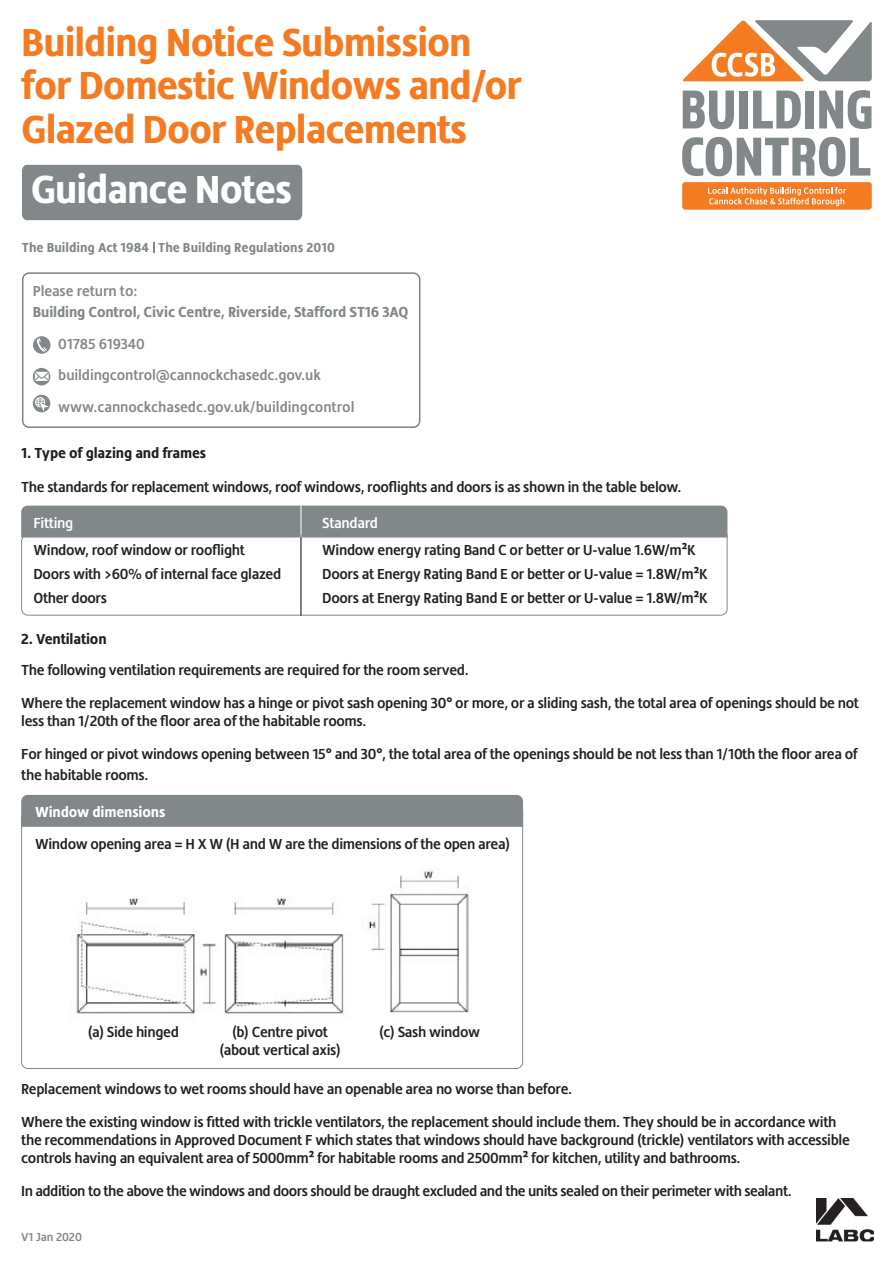
<style>
.page{position:relative;width:893px;height:1263px;background:#fff}
.page>*{position:absolute;margin:0;border:0;box-sizing:border-box;transform-origin:0 0}
.t1{font:700 40.35px/43.5px "Hedley New";letter-spacing:-.025em;color:#f47b21}
.t2{font:700 40.35px "Hedley New";letter-spacing:-.025em;color:#fff}
.t3{font:500 15px/18px "Hedley New";letter-spacing:-.025em;color:#231f20}
.t4{font:500 15px/31.5px "Hedley New";letter-spacing:-.01em;color:#828789}
.t5{font:700 15px "Hedley New";letter-spacing:-.01em;color:#828789}
.t6{font:700 15px "Hedley New";letter-spacing:-.01em;color:#231f20}
.t7{font:700 15px "Hedley New";letter-spacing:-.01em;color:#fff}
.t8{font:500 15px "Hedley New";letter-spacing:-.025em;color:#fff}
.t9{font:700 13.5px "Hedley New";color:#828789}
.t10{font:500 12px "Hedley New";letter-spacing:-.01em;color:#828789}
.s1{color:#fff}
.s2{font-family:"PT Sans";font-weight:700}
</style>
<div class="page">
<svg style="left:21px;top:827px;width:502px;height:242px"></svg>
<div style="left:21px;top:795px;width:502px;height:32px;background:#828789"></div>
<svg style="left:21px;top:534px;width:707px;height:82px"></svg>
<div style="left:22px;top:165px;width:280px;height:55px;background:#828789"></div>
<svg style="left:683px;top:91px;width:51px;height:38px"></svg>
<div style="left:739px;top:91px;width:9px;height:37px;background:#828789"></div>
<svg style="left:753px;top:91px;width:48px;height:37px"></svg>
<div style="left:805px;top:91px;width:9px;height:37px;background:#828789"></div>
<svg style="left:819px;top:90px;width:52px;height:39px"></svg>
<svg style="left:682px;top:137px;width:188px;height:39px"></svg>
<div style="left:682px;top:182px;width:190px;height:28px;background:#f47b21;border-radius:3px"></div>
<svg style="left:708px;top:187px;width:138px;height:19px"></svg>
<svg style="left:683px;top:20px;width:189px;height:61px"></svg>
<div style="left:22px;top:272px;width:398px;height:156px;border:2px solid #7f8182;border-radius:6px"></div>
<div style="left:33px;top:336px;width:17px;height:18px;background:#828789;border-radius:50%"></div>
<svg style="left:36px;top:338px;width:11px;height:14px"></svg>
<svg style="left:33px;top:368px;width:17px;height:17px"></svg>
<svg style="left:35px;top:372px;width:14px;height:9px"></svg>
<div style="left:33px;top:395px;width:17px;height:17px;background:#828789;border-radius:50%"></div>
<svg style="left:35px;top:397px;width:14px;height:14px"></svg>
<div style="left:21px;top:506px;width:706px;height:32px;background:#828789"></div>
<hr style="left:301px;top:535px;width:1px;height:81px;background:#000">
<hr style="left:301px;top:506px;width:1px;height:32px;background:#fff">
<img style="left:817px;top:1198px;width:57px;height:44px">
<img style="left:70px;top:867px;width:405px;height:155px">
<h1 class="t1" style="left:21px;top:22px;width:502px">Building Notice Submission for Domestic Windows and/or<br>Glazed Door Replacements</h1>
<h1 class="t2" style="left:31px;top:173px;width:263px">Guidance Notes</h1>
<p class="t9" style="left:22px;top:242px;width:314px">The Building Act 1984 The Building Regulations 2010</p>
<p class="t4" style="left:33px;top:276px;width:106px">Please return to:</p>
<p class="t5" style="left:33px;top:306px;width:377px">Building Control, Civic Centre, Riverside, Stafford ST16 3AQ</p>
<p class="t4" style="left:58px;top:329px;width:298px">01785 619340 buildingcontrol@cannockchasedc.gov.uk www.cannockchasedc.gov.uk/buildingcontrol</p>
<p class="t6" style="left:21px;top:447px;width:187px">1. Type of glazing and frames</p>
<p class="t3" style="left:21px;top:479px;width:662px">The standards for replacement windows, roof windows, rooflights and doors is as shown in the table below.</p>
<p class="t8" style="left:33px;top:517px;width:41px">Fitting</p>
<p class="t3" style="left:33px;top:539px;width:249px;line-height:24px">Window, roof window or rooflight<br>Doors with &gt;60% of internal face glazed<br>Other doors</p>
<p class="t3" style="left:322px;top:510px;width:375px;line-height:27px"><span class="s1">Standard<br></span>Window energy rating Band C or better or U-value 1.6W/m<span class="s2">²</span>K</p>
<p class="t3" style="left:322px;top:563px;width:387px;line-height:24px">Doors at Energy Rating Band E or better or U-value = 1.8W/m<span class="s2">²</span>K<br>Doors at Energy Rating Band E or better or U-value = 1.8W/m<span class="s2">²</span>K</p>
<p class="t6" style="left:21px;top:632px;width:87px">2. Ventilation</p>
<p class="t3" style="left:21px;top:662px;width:449px">The following ventilation requirements are required for the room served.</p>
<p class="t3" style="left:21px;top:695px;width:839px">Where the replacement window has a hinge or pivot sash opening 30<span class="s2">°</span> or more, or a sliding sash, the total area of openings should be not less than 1/20th of the floor area of the habitable rooms.</p>
<p class="t3" style="left:21px;top:744px;width:838px;line-height:21px">For hinged or pivot windows opening between 15<span class="s2">°</span> and 30<span class="s2">°</span>, the total area of the openings should be not less than 1/10th the floor area of the habitable rooms.</p>
<p class="t7" style="left:35px;top:806px;width:132px">Window dimensions</p>
<p class="t3" style="left:35px;top:835px;width:477px">Window opening area = H X W (H and W are the dimensions of the open area)</p>
<p class="t3" style="left:88px;top:1024px;width:93px">(a) Side hinged</p>
<p class="t3" style="left:219px;top:1024px;width:123px;text-align:center">(b) Centre pivot (about vertical axis)</p>
<p class="t3" style="left:379px;top:1024px;width:102px">(c) Sash window</p>
<p class="t3" style="left:21px;top:1081px;width:552px">Replacement windows to wet rooms should have an openable area no worse than before.</p>
<p class="t3" style="left:21px;top:1114px;width:830px">Where the existing window is fitted with trickle ventilators, the replacement should include them. They should be in accordance with the recommendations in Approved Document F which states that windows should have background (trickle) ventilators with accessible controls having an equivalent area of 5000mm<span class="s2">²</span> for habitable rooms and 2500mm<span class="s2">²</span> for kitchen, utility and bathrooms.</p>
<p class="t3" style="left:21px;top:1183px;width:772px">In addition to the above the windows and doors should be draught excluded and the units sealed on their perimeter with sealant.</p>
<p class="t10" style="left:21px;top:1232px;width:62px">V1 Jan 2020</p>
</div>
